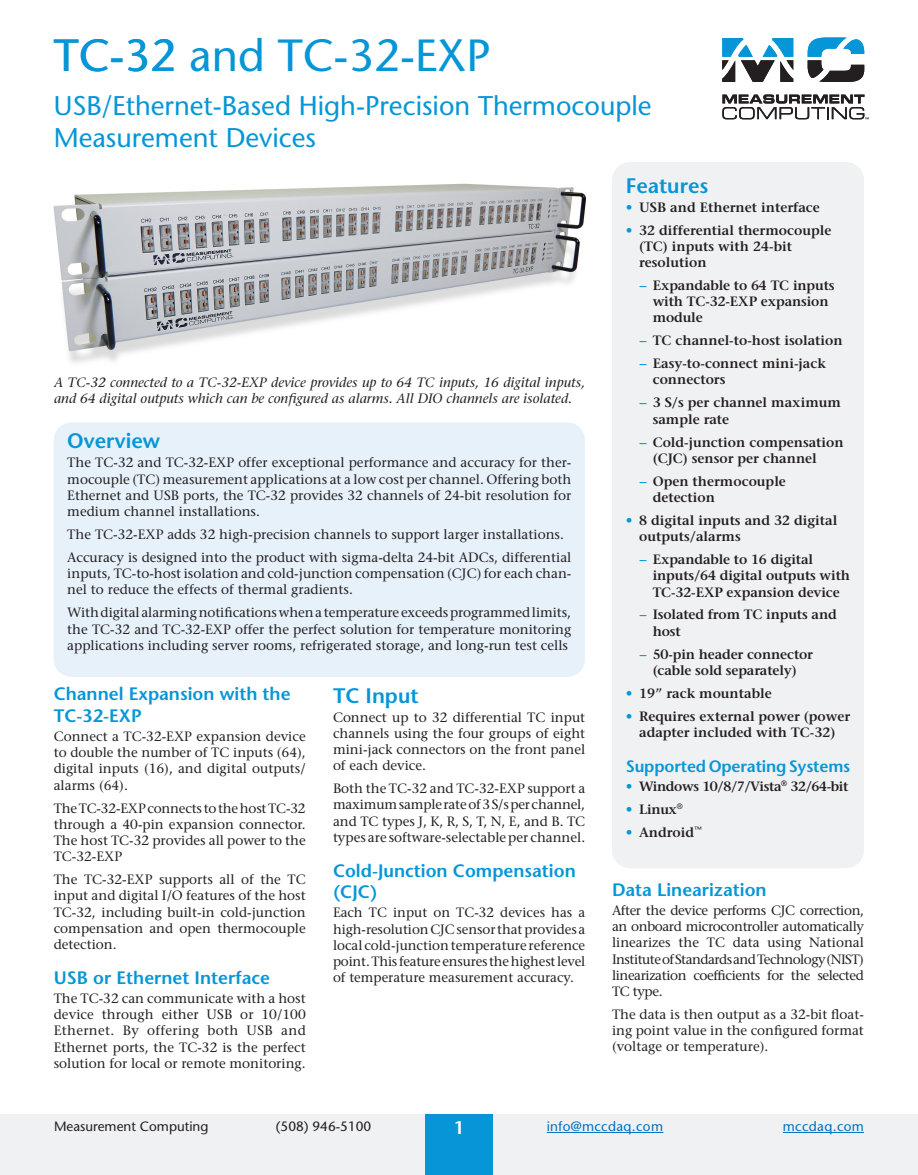
<style>
.page{position:relative;width:918px;height:1175px;background:#fff}
.page>*{position:absolute;margin:0;border:0;box-sizing:border-box;transform-origin:0 0}
.t1{font:45px "Stone Sans";color:#0696d7}
.t2{font:27px/32.4px "Stone Sans";color:#0696d7}
.t3{font:600 21px "Stone Sans";color:#0696d7}
.t4{font:600 18px/21.6px "Stone Sans";color:#0696d7}
.t5{font:600 18px "Stone Sans";color:#fff}
.t6{font:600 16.5px "Stone Sans";letter-spacing:-.01em;color:#0696d7}
.t7{font:13.5px/16.2px "Stone Serif";color:#231f20;text-align:justify}
.t8{font:600 13.5px/16.2px "Stone Serif";color:#231f20}
.t9{font:italic 13.5px/16.2px "Stone Serif";color:#231f20}
.t10{font:13.5px "Stone Sans";color:#231f20}
.t11{font:600 13.5px "Stone Serif";letter-spacing:-.03em;color:#231f20}
.t12{font:13.5px "Stone Sans";letter-spacing:.025em;color:#0070c0}
.s1{color:#0696d7}
</style>
<div class="page">
<div style="left:0;top:1114px;width:918px;height:60px;background:#f0f1f2"></div>
<div style="left:425px;top:1114px;width:68px;height:60px;background:#0696d7"></div>
<hr style="left:547px;top:1132px;width:116px;height:1px;background:#0070c0">
<hr style="left:783px;top:1132px;width:81px;height:1px;background:#0070c0">
<svg style="left:722px;top:94px;width:147px;height:25px"></svg>
<svg style="left:722px;top:38px;width:71px;height:44px"></svg>
<svg style="left:808px;top:38px;width:56px;height:44px"></svg>
<img style="left:53px;top:183px;width:533px;height:180px">
<div style="left:612px;top:162px;width:252px;height:706px;background:#f0f1f2;border-radius:18px"></div>
<div style="left:54px;top:422px;width:531px;height:255px;background:#e6f1f9;border-radius:18px"></div>
<h1 class="t1" style="left:54px;top:29px;width:438px">TC-32 and TC-32-EXP</h1>
<h2 class="t2" style="left:54px;top:89px;width:599px">USB/Ethernet-Based High-Precision Thermocouple<br>Measurement Devices</h2>
<p class="t9" style="left:54px;top:374px;width:533px">A TC-32 connected to a TC-32-EXP device provides up to 64 TC inputs, 16 digital inputs, and 64 digital outputs which can be configured as alarms. All DIO channels are isolated.</p>
<h3 class="t3" style="left:67px;top:428px;width:94px">Overview</h3>
<p class="t7" style="left:67px;top:454px;width:506px">The TC-32 and TC-32-EXP offer exceptional performance and accuracy for ther&shy;mocouple (TC) measurement applications at a low cost per channel. Offering both Ethernet and USB ports, the TC-32 provides 32 channels of 24-bit resolution for medium channel installations.</p>
<p class="t7" style="left:67px;top:523px;width:506px;line-height:23px">The TC-32-EXP adds 32 high-precision channels to support larger installations.<br>Accuracy is designed into the product with sigma-delta 24-bit ADCs, differential</p>
<p class="t7" style="left:67px;top:565px;width:506px">inputs, TC-to-host isolation and cold-junction compensation (CJC) for each chan&shy;nel to reduce the effects of thermal gradients.</p>
<p class="t7" style="left:67px;top:604px;width:506px">With digital alarming notifications when a temperature exceeds programmed limits, the TC-32 and TC-32-EXP offer the perfect solution for temperature monitoring applications including server rooms, refrigerated storage, and long-run test cells</p>
<h3 class="t4" style="left:54px;top:683px;width:238px">Channel Expansion with the<br>TC-32-EXP</h3>
<p class="t7" style="left:54px;top:728px;width:254px">Connect a TC-32-EXP expansion device to double the number of TC inputs (64), digital inputs (16), and digital outputs/ alarms (64).</p>
<p class="t7" style="left:54px;top:799px;width:254px">The TC-32-EXP connects to the host TC-32 through a 40-pin expansion connector.<br>The host TC-32 provides all power to the TC-32-EXP</p>
<p class="t7" style="left:54px;top:871px;width:254px">The TC-32-EXP supports all of the TC input and digital I/O features of the host TC-32, including built-in cold-junction compensation and open thermocouple detection.</p>
<h3 class="t4" style="left:54px;top:967px;width:218px">USB or Ethernet Interface</h3>
<p class="t7" style="left:54px;top:990px;width:254px">The TC-32 can communicate with a host device through either USB or 10/100<br>Ethernet. By offering both USB and Ethernet ports, the TC-32 is the perfect solution for local or remote monitoring.</p>
<h3 class="t3" style="left:333px;top:682px;width:87px">TC Input</h3>
<p class="t7" style="left:333px;top:708px;width:254px">Connect up to 32 differential TC input channels using the four groups of eight mini-jack connectors on the front panel of each device.</p>
<p class="t7" style="left:333px;top:780px;width:254px">Both the TC-32 and TC-32-EXP support a maximum sample rate of 3 S/s per channel, and TC types J, K, R, S, T, N, E, and B. TC types are software-selectable per channel.</p>
<h3 class="t4" style="left:333px;top:859px;width:244px">Cold-Junction Compensation (CJC)</h3>
<p class="t7" style="left:333px;top:904px;width:254px">Each TC input on TC-32 devices has a high-resolution CJC sensor that provides a local cold-junction temperature reference point. This feature ensures the highest level of temperature measurement accuracy.</p>
<h3 class="t3" style="left:626px;top:173px;width:84px">Features</h3>
<p class="t8" style="left:626px;top:199px;width:196px"><span class="s1">•</span> USB and Ethernet interface</p>
<p class="t8" style="left:639px;top:222px;width:194px;text-indent:-14px"><span class="s1">•</span> 32 differential thermocouple (TC) inputs with 24-bit resolution</p>
<p class="t8" style="left:653px;top:277px;width:183px;text-indent:-14px"><span class="s1">−</span> Expandable to 64 TC inputs with TC-32-EXP expansion module</p>
<p class="t8" style="left:639px;top:329px;width:205px;line-height:23px"><span class="s1">−</span> TC channel-to-host isolation <span class="s1">−</span> Easy-to-connect mini-jack</p>
<p class="t8" style="left:639px;top:368px;width:203px;line-height:23px;text-indent:14px">connectors<br><span class="s1">−</span> 3 S/s per channel maximum</p>
<p class="t8" style="left:639px;top:407px;width:206px;line-height:23px;text-indent:14px">sample rate<br><span class="s1">−</span> Cold-junction compensation</p>
<p class="t8" style="left:639px;top:446px;width:179px;line-height:23px;text-indent:14px">(CJC) sensor per channel <span class="s1">−</span> Open thermocouple</p>
<p class="t8" style="left:653px;top:489px;width:64px">detection</p>
<p class="t8" style="left:639px;top:512px;width:200px;text-indent:-14px"><span class="s1">•</span> 8 digital inputs and 32 digital outputs/alarms</p>
<p class="t8" style="left:653px;top:551px;width:199px;text-indent:-14px"><span class="s1">−</span> Expandable to 16 digital inputs/64 digital outputs with<br>TC-32-EXP expansion device</p>
<p class="t8" style="left:653px;top:606px;width:186px;text-indent:-14px"><span class="s1">−</span> Isolated from TC inputs and host</p>
<p class="t8" style="left:639px;top:646px;width:175px;text-align:center"><span class="s1">−</span> 50-pin header connector (cable sold separately)</p>
<p class="t8" style="left:626px;top:685px;width:148px"><span class="s1">•</span> 19” rack mountable</p>
<p class="t8" style="left:626px;top:708px;width:226px;text-align:center"><span class="s1">•</span> Requires external power (power adapter included with TC-32)</p>
<p class="t6" style="left:626px;top:756px;width:226px">Supported Operating Systems</p>
<p class="t11" style="left:626px;top:778px;width:224px"><span class="s1">•</span> Windows 10/8/7/Vista<sup>®</sup> 32/64-bit</p>
<p class="t8" style="left:626px;top:801px;width:59px"><span class="s1">•</span> Linux<sup>®</sup></p>
<p class="t8" style="left:626px;top:824px;width:78px"><span class="s1">•</span> Android<sup>™</sup></p>
<h3 class="t4" style="left:612px;top:878px;width:156px">Data Linearization</h3>
<p class="t7" style="left:612px;top:902px;width:254px">After the device performs CJC correction, an onboard microcontroller automatically linearizes the TC data using National Institute of Standards and Technology (NIST) linearization coefficients for the selected TC type.</p>
<p class="t7" style="left:612px;top:1006px;width:254px">The data is then output as a 32-bit float&shy;ing point value in the configured format (voltage or temperature).</p>
<p class="t10" style="left:54px;top:1118px;width:156px">Measurement Computing</p>
<p class="t10" style="left:276px;top:1118px;width:97px">(508) 946-5100</p>
<h3 class="t5" style="left:454px;top:1117px;width:12px">1</h3>
<p class="t12" style="left:547px;top:1118px;width:118px">info@mccdaq.com</p>
<p class="t12" style="left:783px;top:1118px;width:83px">mccdaq.com</p>
</div>
